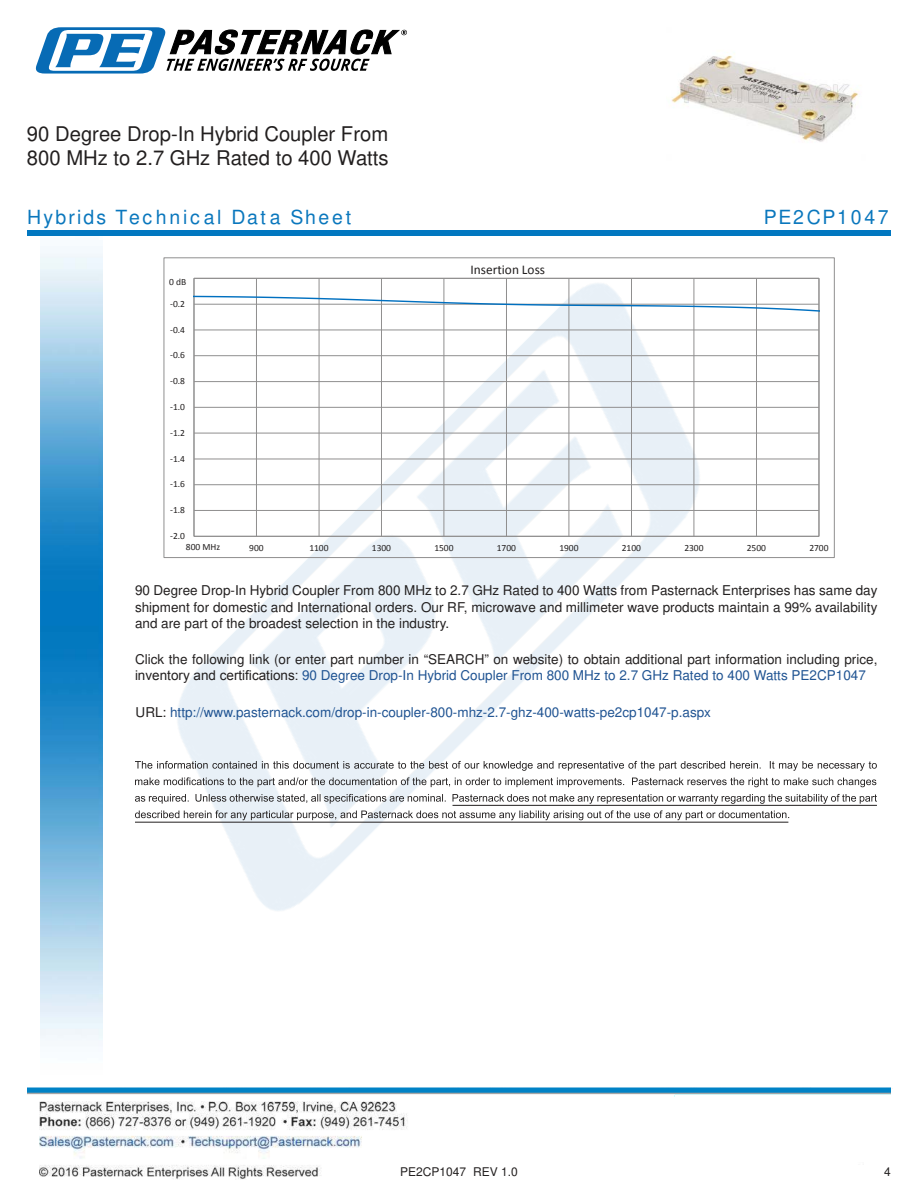
<style>
.page{position:relative;width:918px;height:1188px;background:#fff}
.page>*{position:absolute;margin:0;border:0;box-sizing:border-box;transform-origin:0 0}
.t1{font:20.25px/24.3px "Arial";color:#221f1f}
.t2{font:900 19.5px "Arial";letter-spacing:.14em;color:#0a77bd}
.t3{font:900 19.5px "Arial";letter-spacing:.115em;color:#0a77bd}
.t4{font:13.5px/16.2px "Arial";color:#221f1f;text-align:justify}
.t5{font:13.5px "Arial";color:#1f5392}
.t6{font:13.35px "Calibri";color:#221f1f}
.t7{font:12px "Arial";color:#221f1f}
.t8{font:9.45px "Calibri";color:#221f1f}
.s1{color:#1f5392}
.s2{color:#221f1f}
</style>
<div class="page">
<img style="left:39px;top:1101px;width:369px;height:79px">
<img style="left:102px;top:246px;width:719px;height:724px">
<img style="left:27px;top:1088px;width:864px;height:9px">
<img style="left:40px;top:246px;width:62px;height:795px">
<svg style="left:35px;top:27px;width:372px;height:47px"></svg>
<div style="left:27px;top:230px;width:864px;height:6px;background:#0177c0"></div>
<img style="left:672px;top:55px;width:187px;height:87px">
<hr style="left:194px;top:510px;width:625px;height:1px;background:#908f8f">
<hr style="left:194px;top:484px;width:625px;height:1px;background:#908f8f">
<hr style="left:194px;top:459px;width:625px;height:1px;background:#908f8f">
<hr style="left:194px;top:433px;width:625px;height:1px;background:#908f8f">
<hr style="left:194px;top:407px;width:625px;height:1px;background:#908f8f">
<hr style="left:194px;top:381px;width:625px;height:1px;background:#908f8f">
<hr style="left:256px;top:278px;width:1px;height:258px;background:#908f8f">
<hr style="left:319px;top:278px;width:1px;height:258px;background:#908f8f">
<hr style="left:381px;top:278px;width:1px;height:258px;background:#908f8f">
<hr style="left:444px;top:278px;width:1px;height:258px;background:#908f8f">
<hr style="left:506px;top:278px;width:1px;height:258px;background:#908f8f">
<hr style="left:569px;top:278px;width:1px;height:258px;background:#908f8f">
<hr style="left:631px;top:278px;width:1px;height:258px;background:#908f8f">
<hr style="left:694px;top:278px;width:1px;height:258px;background:#908f8f">
<hr style="left:756px;top:278px;width:1px;height:258px;background:#908f8f">
<hr style="left:819px;top:278px;width:1px;height:258px;background:#908f8f">
<hr style="left:194px;top:278px;width:1px;height:258px;background:#908f8f">
<hr style="left:194px;top:278px;width:625px;height:1px;background:#908f8f">
<svg style="left:194px;top:280px;width:626px;height:80px"></svg>
<div style="left:166px;top:274px;width:23px;height:15px;background:#fff"></div>
<div style="left:183px;top:540px;width:40px;height:14px;background:#fff"></div>
<svg style="left:135px;top:761px;width:742px;height:10px"></svg>
<svg style="left:135px;top:777px;width:741px;height:10px"></svg>
<svg style="left:135px;top:794px;width:742px;height:10px"></svg>
<svg style="left:135px;top:810px;width:654px;height:10px"></svg>
<hr style="left:453px;top:805px;width:424px;height:1px;background:#221f1f">
<hr style="left:135px;top:822px;width:653px;height:1px;background:#221f1f">
<h1 class="t1" style="left:27px;top:123px;width:363px">90 Degree Drop-In Hybrid Coupler From<br>800 MHz to 2.7 GHz Rated to 400 Watts</h1>
<h2 class="t2" style="left:27px;top:209px;width:326px">Hybrids Technical Data Sheet</h2>
<p class="t8" style="left:173px;top:272px;width:14px">0.0</p>
<p class="t8" style="left:169px;top:276px;width:19px">0 dB</p>
<p class="t8" style="left:170px;top:298px;width:16px">-0.2</p>
<p class="t8" style="left:170px;top:324px;width:16px">-0.4</p>
<p class="t8" style="left:170px;top:350px;width:16px">-0.6</p>
<p class="t8" style="left:170px;top:375px;width:16px">-0.8</p>
<p class="t8" style="left:170px;top:401px;width:16px">-1.0</p>
<p class="t8" style="left:170px;top:427px;width:16px">-1.2</p>
<p class="t8" style="left:170px;top:453px;width:16px">-1.4</p>
<p class="t8" style="left:170px;top:479px;width:16px">-1.6</p>
<p class="t8" style="left:170px;top:504px;width:16px">-1.8</p>
<p class="t8" style="left:170px;top:530px;width:16px">-2.0</p>
<p class="t6" style="left:470px;top:261px;width:76px">Insertion Loss</p>
<h2 class="t3" style="left:764px;top:209px;width:126px">PE2CP1047</h2>
<p class="t8" style="left:186px;top:541px;width:36px">800 MHz</p>
<p class="t8" style="left:187px;top:543px;width:16px">700</p>
<p class="t8" style="left:249px;top:543px;width:16px">900</p>
<p class="t8" style="left:309px;top:543px;width:21px">1100</p>
<p class="t8" style="left:372px;top:543px;width:21px">1300</p>
<p class="t8" style="left:434px;top:543px;width:21px">1500</p>
<p class="t8" style="left:497px;top:543px;width:21px">1700</p>
<p class="t8" style="left:559px;top:543px;width:21px">1900</p>
<p class="t8" style="left:622px;top:543px;width:21px">2100</p>
<p class="t8" style="left:684px;top:543px;width:21px">2300</p>
<p class="t8" style="left:747px;top:543px;width:21px">2500</p>
<p class="t8" style="left:809px;top:543px;width:21px">2700</p>
<p class="t4" style="left:135px;top:584px;width:744px">90 Degree Drop-In Hybrid Coupler From 800 MHz to 2.7 GHz Rated to 400 Watts from Pasternack Enterprises has same day shipment for domestic and International orders. Our RF, microwave and millimeter wave products maintain a 99% availability and are part of the broadest selection in the industry.</p>
<p class="t4" style="left:135px;top:653px;width:744px">Click the following link (or enter part number in “SEARCH” on website) to obtain additional part information including price, inventory and certi昀椀cations: <span class="s1">90 Degree Drop-In Hybrid Coupler From 800 MHz to 2.7 GHz Rated to 400 Watts PE2CP1047</span></p>
<p class="t5" style="left:136px;top:707px;width:577px"><span class="s2">URL:</span> http://www.pasternack.com/drop-in-coupler-800-mhz-2.7-ghz-400-watts-pe2cp1047-p.aspx</p>
<p class="t7" style="left:400px;top:1167px;width:119px">PE2CP1047 REV 1.0</p>
<p class="t7" style="left:884px;top:1167px;width:8px">4</p>
</div>
